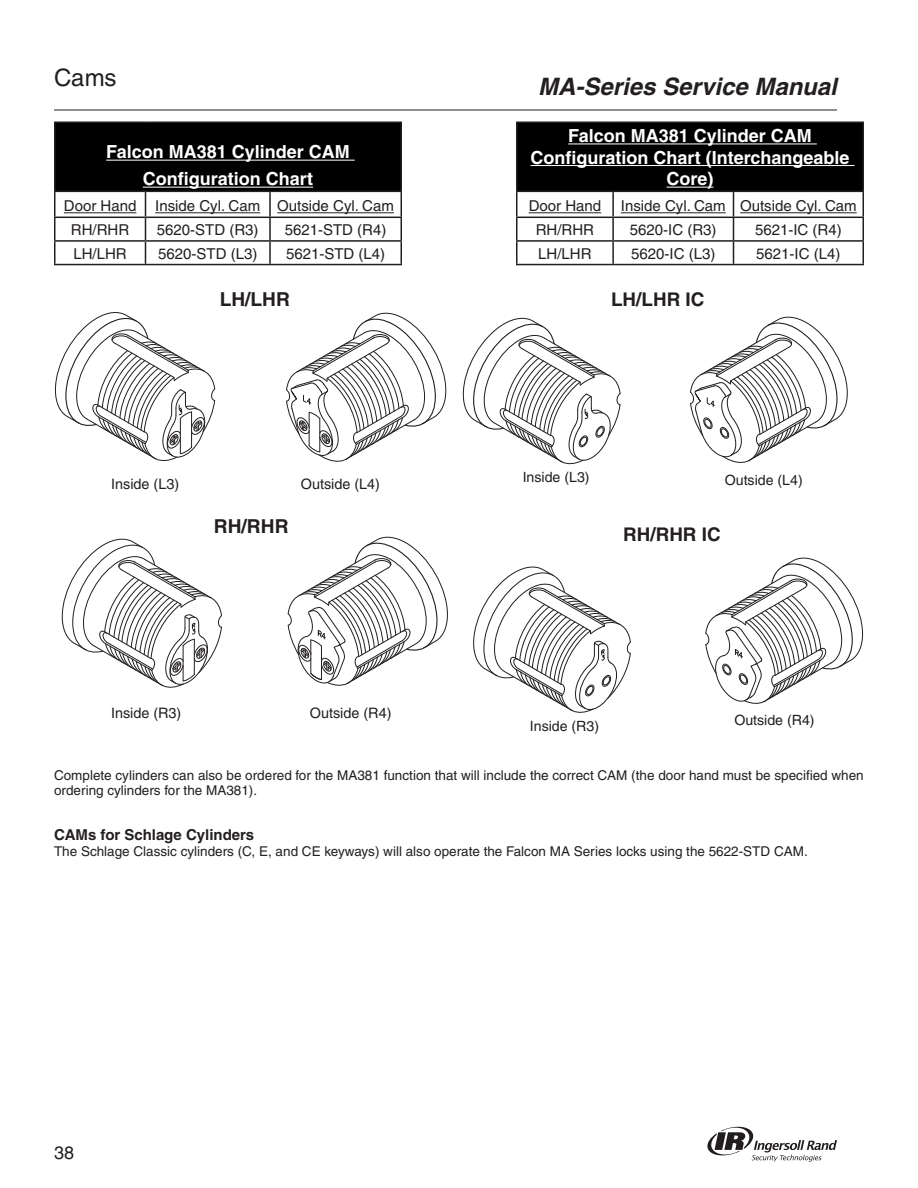
<style>
.page{position:relative;width:918px;height:1188px;background:#fff}
.page>*{position:absolute;margin:0;border:0;box-sizing:border-box;transform-origin:0 0}
.t1{font:italic 700 24px "Helvetica";color:#231f20}
.t2{font:24px "Helvetica";color:#231f20}
.t3{font:700 19.2px "Helvetica";color:#231f20}
.t4{font:700 18.9px "Helvetica";color:#231f20}
.t5{font:700 18px/21.6px "Helvetica";color:#fff;text-align:center}
.t6{font:18px "Helvetica";color:#231f20}
.t7{font:15px "Helvetica";color:#231f20}
.t8{font:700 15px "Helvetica";color:#231f20}
.t9{font:14.4px "Helvetica";color:#231f20}
.t10{font:14.1px "Helvetica";color:#231f20}
.t11{font:13.5px/15px "Helvetica";color:#231f20}
</style>
<div class="page">
<svg style="left:707px;top:1127px;width:130px;height:35px"></svg>
<hr style="left:54px;top:110px;width:783px;height:1px;background:#231f20">
<svg style="left:56px;top:123px;width:807px;height:68px;background:#262626"></svg>
<hr style="left:54px;top:122px;width:92px;height:1px;background:#231f20">
<hr style="left:54px;top:123px;width:2px;height:68px;background:#231f20">
<hr style="left:146px;top:122px;width:256px;height:1px;background:#231f20">
<hr style="left:863px;top:123px;width:1px;height:68px;background:#231f20">
<hr style="left:54px;top:191px;width:92px;height:1px;background:#231f20">
<hr style="left:54px;top:192px;width:2px;height:25px;background:#231f20">
<hr style="left:146px;top:191px;width:124px;height:1px;background:#231f20">
<hr style="left:613px;top:191px;width:251px;height:1px;background:#231f20">
<hr style="left:54px;top:217px;width:92px;height:1px;background:#231f20">
<hr style="left:54px;top:218px;width:2px;height:22px;background:#231f20">
<hr style="left:146px;top:217px;width:124px;height:1px;background:#231f20">
<hr style="left:613px;top:217px;width:251px;height:1px;background:#231f20">
<hr style="left:54px;top:240px;width:92px;height:2px;background:#231f20">
<hr style="left:54px;top:242px;width:2px;height:22px;background:#231f20">
<hr style="left:146px;top:240px;width:124px;height:2px;background:#231f20">
<svg style="left:145px;top:192px;width:1px;height:72px"></svg>
<hr style="left:613px;top:240px;width:251px;height:2px;background:#231f20">
<svg style="left:733px;top:192px;width:1px;height:72px"></svg>
<svg style="left:863px;top:192px;width:1px;height:72px"></svg>
<hr style="left:54px;top:264px;width:216px;height:1px;background:#231f20">
<hr style="left:613px;top:264px;width:251px;height:1px;background:#231f20">
<hr style="left:401px;top:123px;width:1px;height:68px;background:#231f20">
<hr style="left:270px;top:191px;width:132px;height:1px;background:#231f20">
<hr style="left:269px;top:192px;width:2px;height:25px;background:#231f20">
<hr style="left:270px;top:217px;width:132px;height:1px;background:#231f20">
<hr style="left:269px;top:218px;width:2px;height:22px;background:#231f20">
<hr style="left:270px;top:240px;width:132px;height:2px;background:#231f20">
<hr style="left:269px;top:242px;width:2px;height:22px;background:#231f20">
<svg style="left:401px;top:192px;width:1px;height:72px"></svg>
<hr style="left:270px;top:264px;width:132px;height:1px;background:#231f20">
<hr style="left:516px;top:122px;width:97px;height:1px;background:#231f20">
<hr style="left:516px;top:123px;width:2px;height:68px;background:#231f20">
<hr style="left:613px;top:122px;width:251px;height:1px;background:#231f20">
<hr style="left:516px;top:191px;width:97px;height:1px;background:#231f20">
<hr style="left:516px;top:192px;width:2px;height:25px;background:#231f20">
<hr style="left:612px;top:192px;width:2px;height:25px;background:#231f20">
<hr style="left:516px;top:217px;width:97px;height:1px;background:#231f20">
<hr style="left:516px;top:218px;width:2px;height:22px;background:#231f20">
<hr style="left:612px;top:218px;width:2px;height:22px;background:#231f20">
<hr style="left:516px;top:240px;width:97px;height:2px;background:#231f20">
<hr style="left:516px;top:242px;width:2px;height:22px;background:#231f20">
<hr style="left:612px;top:242px;width:2px;height:22px;background:#231f20">
<hr style="left:516px;top:264px;width:97px;height:1px;background:#231f20">
<hr style="left:106px;top:160px;width:249px;height:1px;background:#fff">
<hr style="left:143px;top:187px;width:170px;height:1px;background:#fff">
<hr style="left:568px;top:143px;width:249px;height:1px;background:#fff">
<hr style="left:531px;top:165px;width:323px;height:1px;background:#fff">
<hr style="left:667px;top:187px;width:47px;height:1px;background:#fff">
<hr style="left:64px;top:212px;width:72px;height:1px;background:#231f20">
<hr style="left:155px;top:212px;width:105px;height:1px;background:#231f20">
<hr style="left:277px;top:212px;width:117px;height:1px;background:#231f20">
<hr style="left:529px;top:212px;width:72px;height:1px;background:#231f20">
<hr style="left:621px;top:212px;width:105px;height:1px;background:#231f20">
<hr style="left:740px;top:212px;width:117px;height:1px;background:#231f20">
<svg style="left:61px;top:538px;width:161px;height:150px"></svg>
<svg style="left:287px;top:536px;width:161px;height:150px"></svg>
<svg style="left:286px;top:312px;width:161px;height:150px"></svg>
<svg style="left:54px;top:312px;width:162px;height:150px"></svg>
<svg style="left:690px;top:316px;width:158px;height:147px"></svg>
<svg style="left:462px;top:317px;width:159px;height:148px"></svg>
<svg style="left:705px;top:557px;width:159px;height:147px"></svg>
<svg style="left:473px;top:566px;width:158px;height:147px"></svg>
<h1 class="t2" style="left:54px;top:69px;width:64px">Cams</h1>
<h1 class="t1" style="left:538px;top:77px;width:300px">MA-Series Service Manual</h1>
<h3 class="t5" style="left:106px;top:140px;width:245px;line-height:27px">Falcon MA381 Cylinder CAM<br>Configuration Chart</h3>
<h3 class="t5" style="left:531px;top:127px;width:320px">Falcon MA381 Cylinder CAM<br>Configuration Chart (Interchangeable<br>Core)</h3>
<p class="t7" style="left:64px;top:201px;width:74px">Door Hand</p>
<p class="t7" style="left:155px;top:201px;width:240px">Inside Cyl. Cam Outside Cyl. Cam</p>
<p class="t7" style="left:529px;top:201px;width:74px">Door Hand</p>
<p class="t7" style="left:621px;top:201px;width:237px">Inside Cyl. Cam Outside Cyl. Cam</p>
<p class="t7" style="left:71px;top:224px;width:60px">RH/RHR</p>
<p class="t7" style="left:157px;top:224px;width:103px">5620-STD (R3)</p>
<p class="t7" style="left:285px;top:224px;width:103px">5621-STD (R4)</p>
<p class="t7" style="left:536px;top:224px;width:60px">RH/RHR</p>
<p class="t7" style="left:630px;top:224px;width:88px">5620-IC (R3)</p>
<p class="t7" style="left:755px;top:224px;width:88px">5621-IC (R4)</p>
<p class="t7" style="left:73px;top:248px;width:55px">LH/LHR</p>
<p class="t7" style="left:158px;top:248px;width:101px">5620-STD (L3)</p>
<p class="t7" style="left:286px;top:248px;width:101px">5621-STD (L4)</p>
<p class="t7" style="left:538px;top:248px;width:55px">LH/LHR</p>
<p class="t7" style="left:631px;top:248px;width:86px">5620-IC (L3)</p>
<p class="t7" style="left:756px;top:248px;width:86px">5621-IC (L4)</p>
<h2 class="t3" style="left:220px;top:292px;width:72px">LH/LHR</h2>
<p class="t9" style="left:111px;top:478px;width:69px">Inside (L3)</p>
<h2 class="t3" style="left:214px;top:519px;width:76px">RH/RHR</h2>
<p class="t9" style="left:301px;top:478px;width:81px">Outside (L4)</p>
<p class="t9" style="left:111px;top:708px;width:72px">Inside (R3)</p>
<p class="t9" style="left:310px;top:708px;width:83px">Outside (R4)</p>
<h3 class="t4" style="left:611px;top:292px;width:95px">LH/LHR IC</h3>
<p class="t10" style="left:523px;top:472px;width:68px">Inside (L3)</p>
<p class="t10" style="left:725px;top:475px;width:79px">Outside (L4)</p>
<h3 class="t4" style="left:623px;top:527px;width:99px">RH/RHR IC</h3>
<p class="t10" style="left:530px;top:721px;width:71px">Inside (R3)</p>
<p class="t10" style="left:734px;top:715px;width:82px">Outside (R4)</p>
<p class="t11" style="left:54px;top:769px;width:811px">Complete cylinders can also be ordered for the MA381 function that will include the correct CAM (the door hand must be specified when ordering cylinders for the MA381).</p>
<p class="t8" style="left:54px;top:829px;width:202px">CAMs for Schlage Cylinders</p>
<p class="t11" style="left:54px;top:845px;width:755px">The Schlage Classic cylinders (C, E, and CE keyways) will also operate the Falcon MA Series locks using the 5622-STD CAM.</p>
<h3 class="t6" style="left:54px;top:1146px;width:22px">38</h3>
</div>
